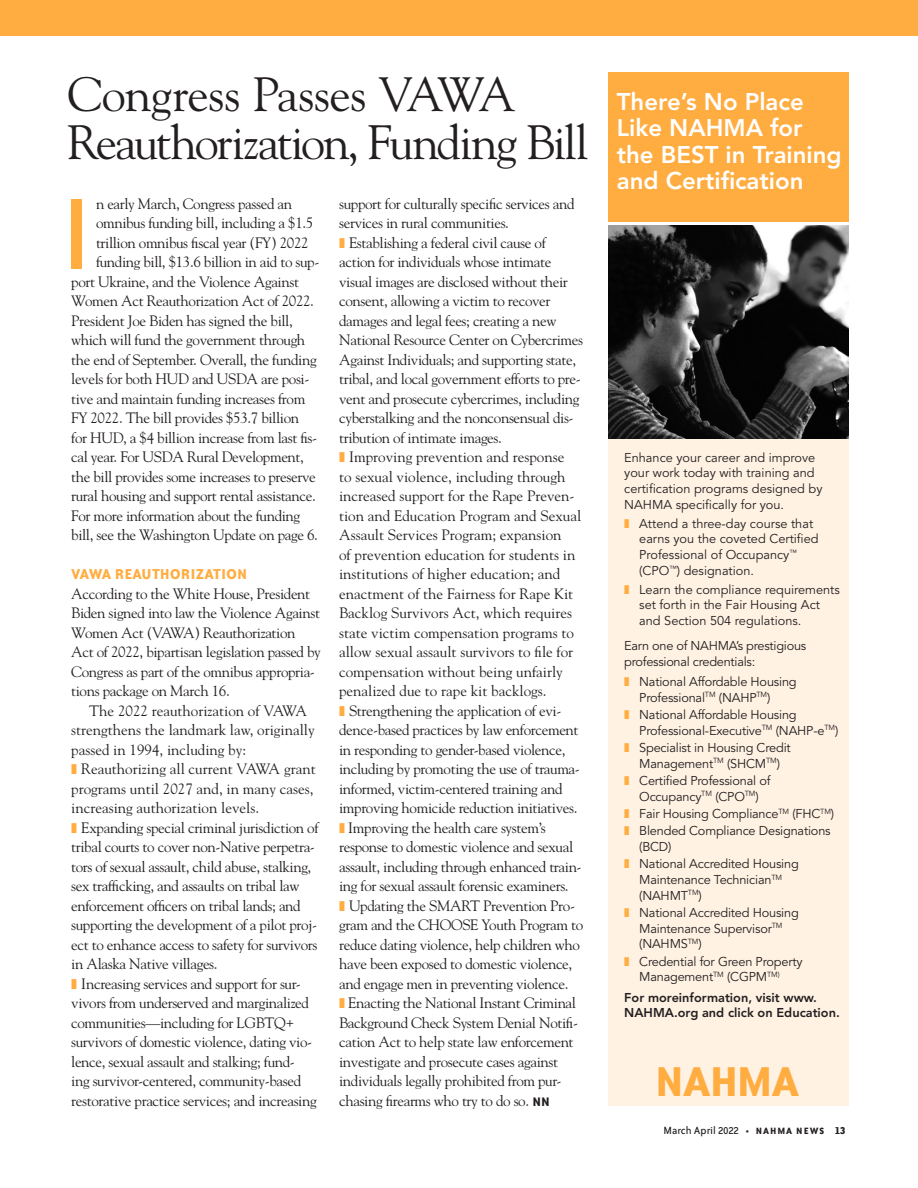
<style>
.page{position:relative;width:918px;height:1188px;background:#fff}
.page>*{position:absolute;margin:0;border:0;box-sizing:border-box;transform-origin:0 0}
.feature_drop_cap{font:115.5px "Bailey Sans ITC";color:#ffad40}
.feature_head{font:48px/48px "Goudy";letter-spacing:-.04em;color:#231f20}
.t1{font:700 47.85px "Bailey Sans ITC";letter-spacing:-.02em;color:#ffad40}
.t2{font:800 24px/26.5px "Avenir";color:#fff}
.subhead{font:700 16.5px "Bailey Sans ITC";letter-spacing:.015em;color:#ffad40}
.body_text{font:15px/19.5px "Goudy";letter-spacing:-.025em;color:#231f20}
.body_text-2{font:15px/19.5px "Goudy";color:#231f20}
.t3{font:12.75px/15.8px "Avenir";letter-spacing:-.015em;color:#231f20}
.t4{font:800 12.75px/15.8px "Avenir";color:#231f20}
.t5{font:12px "Bailey Sans ITC";letter-spacing:-.02em;color:#231f20}
.s1{font-family:"Bailey Sans ITC";font-weight:700;font-size:14.25px}
.s2{font-weight:700;font-size:10.5px}
.s3{font-weight:700}
</style>
<div class="page">
<div style="left:0;top:0;width:918px;height:35px;background:#ffad40"></div>
<div style="left:608px;top:437px;width:240px;height:669px;background:#fff2e3"></div>
<div style="left:608px;top:72px;width:240px;height:149px;background:#ffad40"></div>
<img style="left:608px;top:225px;width:240px;height:214px">
<p class="feature_head" style="left:67px;top:69px;width:523px">Congress Passes VAWA<br>Reauthorization, Funding Bill</p>
<p class="body_text" style="left:96px;top:193px;width:198px">n early March, Congress passed an</p>
<p class="body_text" style="left:96px;top:213px;width:219px">omnibus funding bill, including a $1.5</p>
<p class="body_text" style="left:96px;top:232px;width:214px">trillion omnibus fiscal year (FY) 2022</p>
<p class="body_text" style="left:96px;top:252px;width:225px">funding bill, $13.6 billion in aid to sup-</p>
<p class="body_text" style="left:71px;top:271px;width:229px">port Ukraine, and the Violence Against</p>
<p class="body_text" style="left:71px;top:291px;width:244px">Women Act Reauthorization Act of 2022.</p>
<p class="body_text" style="left:71px;top:310px;width:223px">President Joe Biden has signed the bill,</p>
<p class="body_text" style="left:71px;top:330px;width:236px">which will fund the government through</p>
<p class="body_text" style="left:71px;top:349px;width:247px">the end of September. Overall, the funding</p>
<p class="body_text" style="left:71px;top:369px;width:240px">levels for both HUD and USDA are posi-</p>
<p class="body_text" style="left:71px;top:388px;width:236px">tive and maintain funding increases from</p>
<p class="body_text" style="left:71px;top:408px;width:229px">FY 2022. The bill provides $53.7 billion</p>
<p class="body_text" style="left:71px;top:427px;width:247px">for HUD, a $4 billion increase from last fis-</p>
<p class="body_text" style="left:71px;top:447px;width:234px">cal year. For USDA Rural Development,</p>
<p class="body_text" style="left:71px;top:466px;width:246px">the bill provides some increases to preserve</p>
<p class="body_text" style="left:71px;top:486px;width:246px">rural housing and support rental assistance.</p>
<p class="body_text" style="left:71px;top:505px;width:231px">For more information about the funding</p>
<p class="body_text" style="left:71px;top:525px;width:248px">bill, see the Washington Update on page 6.</p>
<p class="subhead" style="left:71px;top:565px;width:178px">VAWA REAUTHORIZATION</p>
<p class="body_text" style="left:71px;top:583px;width:251px">According to the White House, President Biden signed into law the Violence Against Women Act (VAWA) Reauthorization Act of 2022, bipartisan legislation passed by Congress as part of the omnibus appropria&shy;tions package on March 16.</p>
<p class="body_text-2" style="left:71px;top:700px;width:245px;text-indent:18px">The 2022 reauthorization of VAWA strengthens the landmark law, originally passed in 1994, including by:</p>
<p class="body_text-2" style="left:71px;top:759px;width:246px;text-indent:10px">Reauthorizing all current VAWA grant programs until 2027 and, in many cases, increasing authorization levels.</p>
<p class="body_text" style="left:71px;top:817px;width:249px;text-indent:10px">Expanding special criminal jurisdiction of tribal courts to cover non-Native perpetra&shy;tors of sexual assault, child abuse, stalking, sex trafficking, and assaults on tribal law enforcement officers on tribal lands; and supporting the development of a pilot proj&shy;ect to enhance access to safety for survivors in Alaska Native villages.</p>
<p class="body_text" style="left:71px;top:973px;width:247px;text-indent:10px">Increasing services and support for sur&shy;vivors from underserved and marginalized communities—including for LGBTQ+ survivors of domestic violence, dating vio&shy;lence, sexual assault and stalking; fund&shy;ing survivor-centered, community-based restorative practice services; and increasing</p>
<p class="body_text" style="left:339px;top:193px;width:237px">support for culturally specific services and services in rural communities.</p>
<p class="body_text" style="left:339px;top:232px;width:246px;text-indent:10px">Establishing a federal civil cause of action for individuals whose intimate visual images are disclosed without their consent, allowing a victim to recover damages and legal fees; creating a new National Resource Center on Cybercrimes Against Individuals; and supporting state, tribal, and local government efforts to pre&shy;vent and prosecute cybercrimes, including cyberstalking and the nonconsensual dis&shy;tribution of intimate images.</p>
<p class="body_text-2" style="left:339px;top:447px;width:244px;text-indent:10px">Improving prevention and response<br>to sexual violence, including through increased support for the Rape Preven&shy;tion and Education Program and Sexual Assault Services Program; expansion<br>of prevention education for students in institutions of higher education; and enactment of the Fairness for Rape Kit Backlog Survivors Act, which requires state victim compensation programs to allow sexual assault survivors to file for compensation without being unfairly penalized due to rape kit backlogs.</p>
<p class="body_text" style="left:339px;top:700px;width:242px;text-indent:10px">Strengthening the application of evi&shy;dence-based practices by law enforcement in responding to gender-based violence, including by promoting the use of trauma&shy;informed, victim-centered training and improving homicide reduction initiatives.</p>
<p class="body_text" style="left:339px;top:817px;width:244px;text-indent:9px">Improving the health care system’s response to domestic violence and sexual assault, including through enhanced train&shy;ing for sexual assault forensic examiners.</p>
<p class="body_text" style="left:339px;top:895px;width:246px;text-indent:10px">Updating the SMART Prevention Pro&shy;gram and the CHOOSE Youth Program to reduce dating violence, help children who have been exposed to domestic violence, and engage men in preventing violence.</p>
<p class="body_text" style="left:339px;top:993px;width:240px;text-indent:9px">Enacting the National Instant Criminal Background Check System Denial Notifi&shy;cation Act to help state law enforcement investigate and prosecute cases against individuals legally prohibited from pur&shy;chasing firearms who try to do so. <span class="s1">NN</span></p>
<p class="feature_drop_cap" style="left:61px;top:173px;width:32px">I</p>
<p class="t2" style="left:617px;top:88px;width:226px">There’s No Place<br>Like NAHMA for the BEST in Training and Certification</p>
<p class="t3" style="left:624px;top:450px;width:200px">Enhance your career and improve your work today with training and certification programs designed by<br>NAHMA specifically for you.</p>
<p class="t3" style="left:639px;top:516px;width:181px">Attend a three-day course that earns you the coveted Certified<br>Professional of Occupancy<sup>™ </sup>(CPO<sup>™</sup>) designation.</p>
<p class="t3" style="left:639px;top:582px;width:202px">Learn the compliance requirements set forth in the Fair Housing Act and Section 504 regulations.</p>
<p class="t3" style="left:624px;top:638px;width:184px">Earn one of NAHMA’s prestigious professional credentials:</p>
<p class="t3" style="left:639px;top:674px;width:159px">National Affordable Housing<br>Professional<sup>TM</sup> (NAHP<sup>TM</sup>)</p>
<p class="t3" style="left:639px;top:707px;width:201px">National Affordable Housing<br>Professional-Executive<sup>TM</sup> (NAHP-e<sup>TM</sup>)</p>
<p class="t3" style="left:639px;top:740px;width:153px">Specialist in Housing Credit<br>Management<sup>TM</sup> (SHCM<sup>TM</sup>)</p>
<p class="t3" style="left:639px;top:773px;width:133px">Certified Professional of<br>Occupancy<sup>TM</sup> (CPO<sup>TM</sup>)</p>
<p class="t3" style="left:639px;top:806px;width:196px">Fair Housing Compliance<sup>TM</sup> (FHC<sup>TM</sup>)</p>
<p class="t3" style="left:639px;top:823px;width:193px">Blended Compliance Designations (BCD)</p>
<p class="t3" style="left:639px;top:856px;width:161px">National Accredited Housing<br>Maintenance Technician<sup>TM </sup>(NAHMT<sup>TM</sup>)</p>
<p class="t3" style="left:639px;top:905px;width:161px">National Accredited Housing<br>Maintenance Supervisor<sup>TM </sup>(NAHMS<sup>TM</sup>)</p>
<p class="t3" style="left:639px;top:954px;width:165px">Credential for Green Property<br>Management<sup>TM</sup> (CGPM<sup>TM)</sup></p>
<p class="t4" style="left:624px;top:989px;width:217px">For moreinformation, visit www.<br>NAHMA.org and click on Education.</p>
<p class="t1" style="left:655px;top:1055px;width:146px">NAHMA</p>
<p class="t5" style="left:663px;top:1124px;width:184px">March April 2022 • <span class="s2">NAHMA NEWS</span> <span class="s3">13</span></p>
</div>
